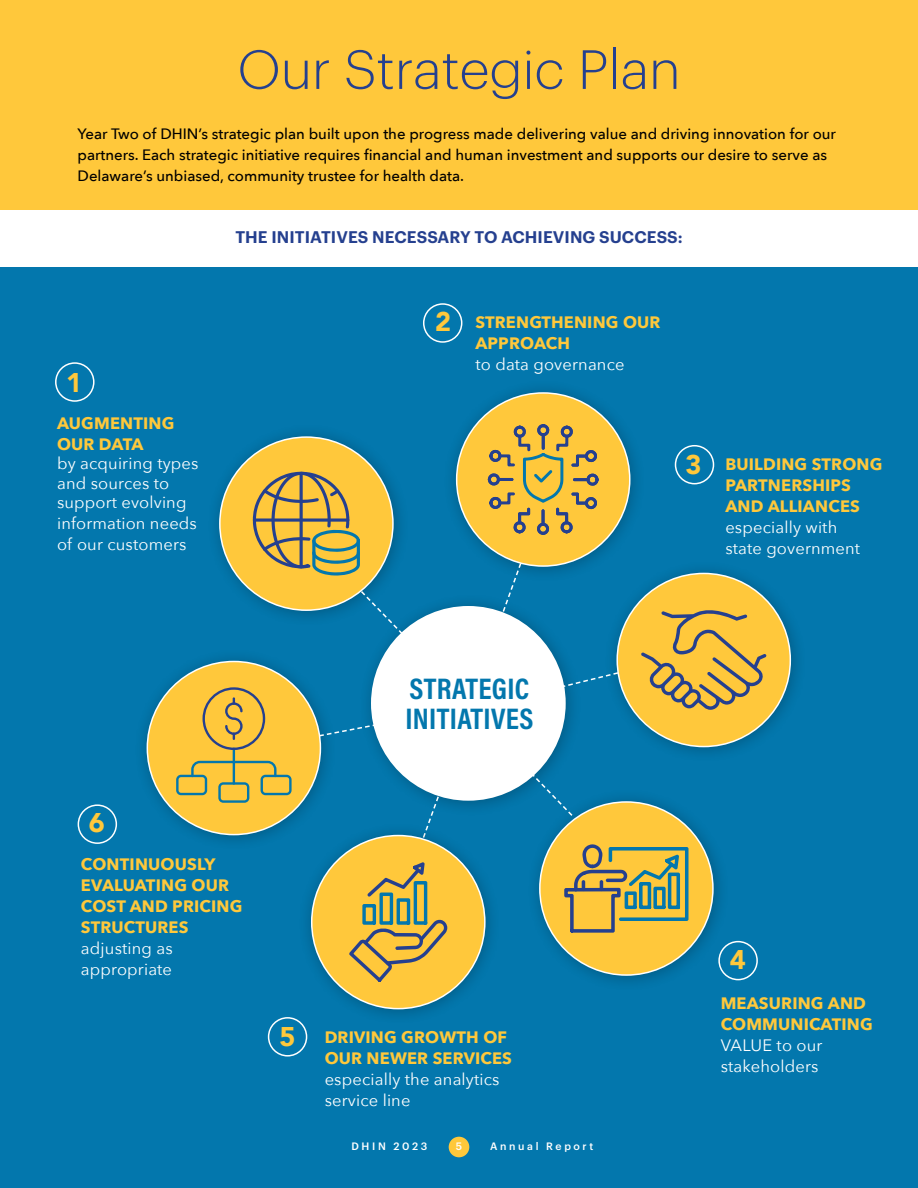
<style>
.page{position:relative;width:918px;height:1188px;background:#fff}
.page>*{position:absolute;margin:0;border:0;box-sizing:border-box;transform-origin:0 0}
.t1{font:300 54px "Graphik";color:#25408f}
.t2{font:700 30px/30px "Acumin Pro Cond";letter-spacing:.01em;color:#0377ad}
.t3{font:900 27px "Avenir";color:#ffc83b}
.t4{font:16.5px/21px "Avenir Next";letter-spacing:.01em;color:#fff}
.t5{font:700 16.5px/21px "Avenir Next";letter-spacing:.01em;color:#ffc83b}
.t6{font:600 16.5px "Graphik";letter-spacing:.005em;color:#25408f}
.t7{font:500 15px/21px "Avenir Next";color:#000}
.t8{font:500 10.5px "Graphik";letter-spacing:.25em;color:#fff}
</style>
<div class="page">
<div style="left:0;top:0;width:918px;height:210px;background:#ffc83b"></div>
<div style="left:0;top:268px;width:918px;height:920px;background:#0377ad"></div>
<div style="left:423px;top:303px;width:39px;height:40px;border:2px solid #fff;border-radius:50%"></div>
<div style="left:675px;top:445px;width:39px;height:39px;border:2px solid #fff;border-radius:50%"></div>
<div style="left:718px;top:941px;width:40px;height:39px;border:2px solid #fff;border-radius:50%"></div>
<div style="left:268px;top:1017px;width:39px;height:40px;border:2px solid #fff;border-radius:50%"></div>
<div style="left:78px;top:804px;width:39px;height:40px;border:2px solid #fff;border-radius:50%"></div>
<div style="left:55px;top:362px;width:40px;height:40px;border:2px solid #fff;border-radius:50%"></div>
<div style="left:206px;top:423px;width:204px;height:204px;background:#000;opacity:.25"></div>
<div style="left:220px;top:437px;width:173px;height:173px;background:#ffc83b;border-radius:50%"></div>
<div style="left:603px;top:559px;width:204px;height:204px;background:#000;opacity:.25"></div>
<div style="left:617px;top:573px;width:173px;height:174px;background:#ffc83b;border-radius:50%"></div>
<div style="left:443px;top:379px;width:204px;height:204px;background:#000;opacity:.25"></div>
<div style="left:457px;top:393px;width:173px;height:173px;background:#ffc83b;border-radius:50%"></div>
<div style="left:358px;top:593px;width:224px;height:224px;background:#000;opacity:.25"></div>
<div style="left:371px;top:606px;width:195px;height:195px;background:#fff;border-radius:50%"></div>
<div style="left:526px;top:788px;width:204px;height:204px;background:#000;opacity:.25"></div>
<div style="left:540px;top:802px;width:173px;height:173px;background:#ffc83b;border-radius:50%"></div>
<div style="left:133px;top:648px;width:204px;height:204px;background:#000;opacity:.25"></div>
<div style="left:147px;top:661px;width:173px;height:174px;background:#ffc83b;border-radius:50%"></div>
<svg style="left:416px;top:788px;width:27px;height:34px"></svg>
<svg style="left:317px;top:721px;width:61px;height:17px"></svg>
<svg style="left:496px;top:561px;width:27px;height:62px"></svg>
<svg style="left:560px;top:671px;width:60px;height:20px"></svg>
<svg style="left:524px;top:765px;width:50px;height:52px"></svg>
<svg style="left:359px;top:589px;width:51px;height:53px"></svg>
<div style="left:449px;top:1137px;width:20px;height:20px;background:#ffc83b;border-radius:50%"></div>
<div style="left:298px;top:822px;width:204px;height:204px;background:#000;opacity:.25"></div>
<div style="left:312px;top:836px;width:173px;height:173px;background:#ffc83b;border-radius:50%"></div>
<svg style="left:488px;top:424px;width:111px;height:111px"></svg>
<svg style="left:252px;top:471px;width:108px;height:105px"></svg>
<svg style="left:349px;top:862px;width:98px;height:120px"></svg>
<svg style="left:641px;top:610px;width:126px;height:100px"></svg>
<svg style="left:176px;top:761px;width:116px;height:42px"></svg>
<hr style="left:233px;top:748px;width:2px;height:37px;background:#0377ad">
<svg style="left:203px;top:687px;width:62px;height:63px"></svg>
<svg style="left:564px;top:844px;width:125px;height:89px"></svg>
<h1 class="t1" style="left:237px;top:30px;width:445px">Our Strategic Plan</h1>
<p class="t7" style="left:78px;top:122px;width:760px">Year Two of DHIN’s strategic plan built upon the progress made delivering value and driving innovation for our partners. Each strategic initiative requires financial and human investment and supports our desire to serve as<br>Delaware’s unbiased, community trustee for health data.</p>
<h3 class="t3" style="left:66px;top:359px;width:17px">1</h3>
<p class="t5" style="left:57px;top:412px;width:119px">AUGMENTING<br>OUR DATA</p>
<p class="t4" style="left:57px;top:453px;width:143px;line-height:19.5px">by acquiring types and sources to support evolving</p>
<p class="t4" style="left:57px;top:512px;width:141px">information needs of our customers</p>
<p class="t6" style="left:235px;top:225px;width:449px">THE INITIATIVES NECESSARY TO ACHIEVING SUCCESS:</p>
<h3 class="t3" style="left:435px;top:298px;width:17px">2</h3>
<p class="t5" style="left:475px;top:311px;width:187px">STRENGTHENING OUR<br>APPROACH</p>
<p class="t4" style="left:475px;top:353px;width:151px">to data governance</p>
<h3 class="t3" style="left:685px;top:442px;width:17px">3</h3>
<p class="t5" style="left:725px;top:453px;width:159px">BUILDING STRONG<br>PARTNERSHIPS<br>AND ALLIANCES</p>
<p class="t4" style="left:725px;top:516px;width:136px">especially with state government</p>
<h3 class="t3" style="left:89px;top:800px;width:17px">6</h3>
<p class="t5" style="left:81px;top:853px;width:163px">CONTINUOUSLY<br>EVALUATING OUR<br>COST AND PRICING<br>STRUCTURES</p>
<p class="t4" style="left:81px;top:937px;width:93px">adjusting as appropriate</p>
<h2 class="t2" style="left:405px;top:672px;width:130px">STRATEGIC<br>INITIATIVES</h2>
<h3 class="t3" style="left:279px;top:1014px;width:17px">5</h3>
<p class="t5" style="left:325px;top:1026px;width:189px">DRIVING GROWTH OF<br>OUR NEWER SERVICES</p>
<p class="t4" style="left:325px;top:1068px;width:176px">especially the analytics service line</p>
<p class="t8" style="left:352px;top:1139px;width:77px">DHIN 2023</p>
<p class="t8" style="left:456px;top:1139px;width:8px">5</p>
<p class="t8" style="left:490px;top:1139px;width:105px">Annual Report</p>
<h3 class="t3" style="left:730px;top:936px;width:17px">4</h3>
<p class="t5" style="left:721px;top:993px;width:154px">MEASURING AND<br>COMMUNICATING</p>
<p class="t4" style="left:721px;top:1034px;width:103px">VALUE to our stakeholders</p>
</div>
